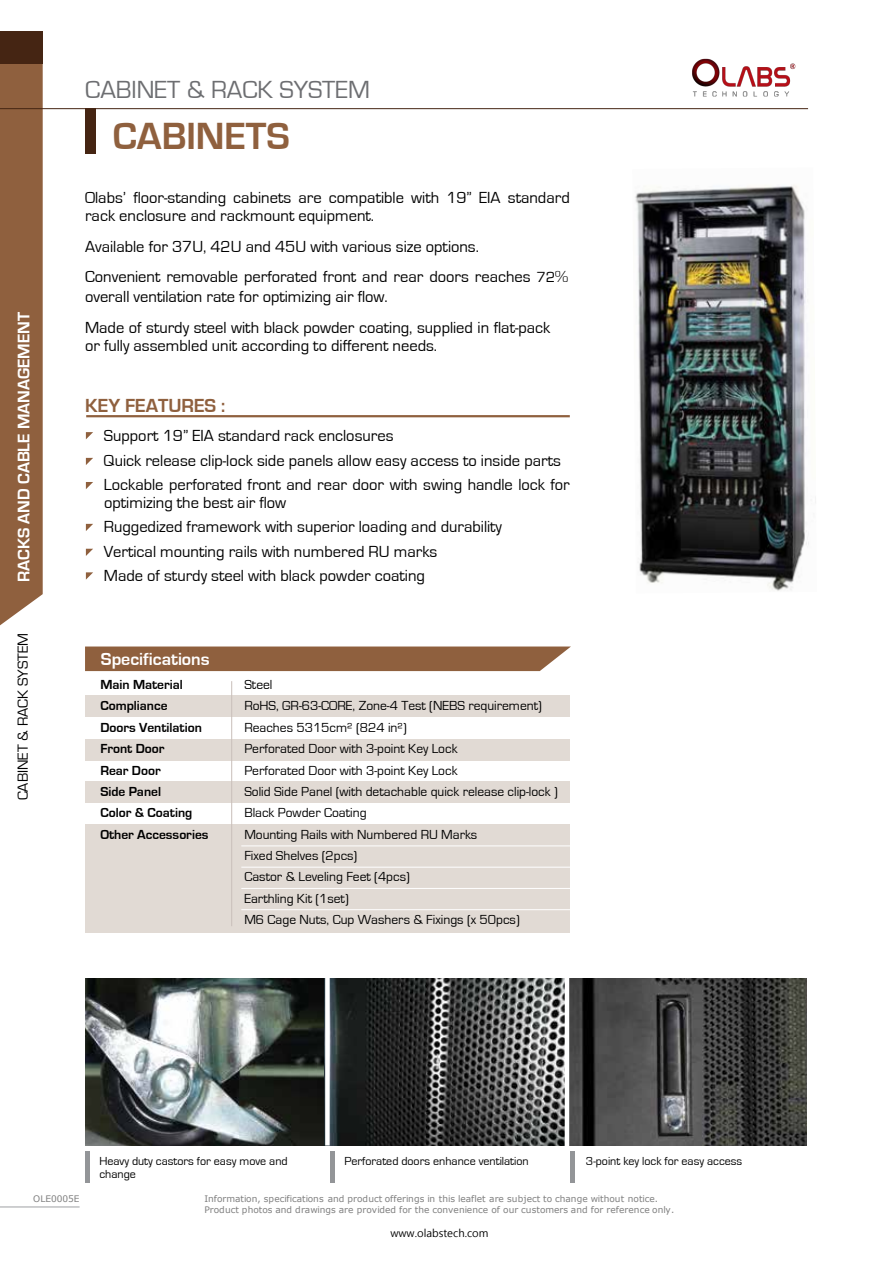
<style>
.page{position:relative;width:893px;height:1263px;background:#fff}
.page>*{position:absolute;margin:0;border:0;box-sizing:border-box;transform-origin:0 0}
.t1{font:700 39px "Eurostile";color:#8f603e}
.t2{font:25.5px "Eurostile";color:#6d6e71}
.t3{font:700 19.5px "Eurostile";color:#8f603e}
.t4{font:700 18px "Eurostile";color:#fff}
.t5{font:700 17.25px "Eurostile";color:#fff}
.t6{font:16.5px/24.3px "Eurostile";color:#000}
.t7{font:15px "Eurostile";color:#000}
.t8{font:13.5px/21.5px "Eurostile";color:#000}
.t9{font:700 13.5px "Eurostile";color:#000}
.t10{font:12px/13.5px "Eurostile";color:#000}
.t11{font:10.5px "Microsoft Jheng Hei";color:#000}
.t12{font:9px/10.8px "Verdana";letter-spacing:.005em;color:#7f7f7f}
.s1{font-size:13.5px}
</style>
<div class="page">
<div style="left:0;top:64px;width:43px;height:562px;background:#8f603e"></div>
<hr style="left:0;top:1206px;width:80px;height:1px;background:#939598">
<div style="left:0;top:31px;width:43px;height:33px;background:#452513"></div>
<div style="left:86px;top:825px;width:484px;height:108px;background:#e1dad4"></div>
<div style="left:86px;top:696px;width:484px;height:21px;background:#e1dad4"></div>
<hr style="left:0;top:108px;width:808px;height:1px;background:#452513">
<div style="left:85px;top:108px;width:11px;height:45px;background:#452513"></div>
<img style="left:635px;top:185px;width:181px;height:406px">
<svg style="left:85px;top:646px;width:486px;height:25px;background:#946747"></svg>
<svg style="left:86px;top:432px;width:7px;height:7px"></svg>
<svg style="left:86px;top:458px;width:7px;height:7px"></svg>
<svg style="left:86px;top:482px;width:7px;height:7px"></svg>
<svg style="left:86px;top:524px;width:7px;height:7px"></svg>
<svg style="left:86px;top:549px;width:7px;height:7px"></svg>
<svg style="left:86px;top:572px;width:7px;height:8px"></svg>
<img style="left:85px;top:978px;width:240px;height:167px">
<img style="left:330px;top:978px;width:477px;height:167px">
<div style="left:85px;top:1151px;width:5px;height:31px;background:#939598"></div>
<hr style="left:330px;top:1151px;width:4px;height:31px;background:#939598">
<hr style="left:570px;top:1151px;width:4px;height:31px;background:#939598">
<hr style="left:565px;top:967px;width:4px;height:180px;background:#fff">
<hr style="left:86px;top:415px;width:484px;height:2px;background:#8f603e">
<hr style="left:241px;top:845px;width:332px;height:1px;background:#fff">
<hr style="left:241px;top:867px;width:332px;height:1px;background:#fff">
<hr style="left:241px;top:888px;width:332px;height:1px;background:#fff">
<hr style="left:241px;top:909px;width:332px;height:1px;background:#fff">
<div style="left:85px;top:739px;width:484px;height:21px;background:#e1dad4"></div>
<div style="left:85px;top:782px;width:484px;height:21px;background:#e1dad4"></div>
<hr style="left:231px;top:681px;width:1px;height:245px;background:#c9bfba">
<img style="left:692px;top:58px;width:104px;height:39px">
<h2 class="t2" style="left:85px;top:77px;width:286px">CABINET &amp; RACK SYSTEM</h2>
<p class="t5" style="left:16px;top:582px;width:272px;rotate:-90deg">RACKS AND CABLE MANAGEMENT</p>
<p class="t7" style="left:16px;top:800px;width:169px;rotate:-90deg">CABINET &amp; RACK SYSTEM</p>
<h1 class="t1" style="left:113px;top:118px;width:178px">CABINETS</h1>
<p class="t6" style="left:85px;top:189px;width:486px;line-height:18px">Olabs’ floor-standing cabinets are compatible with 19” EIA standard rack enclosure and rackmount equipment.</p>
<p class="t6" style="left:85px;top:231px;width:485px;line-height:30.8px">Available for 37U, 42U and 45U with various size options.<br>Convenient removable perforated front and rear doors reaches <span class="s1">72</span>%</p>
<p class="t6" style="left:85px;top:282px;width:467px;line-height:30.8px">overall ventilation rate for optimizing air flow.<br>Made of sturdy steel with black powder coating, supplied in flat-pack</p>
<p class="t6" style="left:85px;top:334px;width:354px">or fully assembled unit according to different needs.</p>
<p class="t3" style="left:85px;top:396px;width:142px">KEY FEATURES :</p>
<p class="t6" style="left:104px;top:424px;width:467px">Support 19” EIA standard rack enclosures<br>Quick release clip-lock side panels allow easy access to inside parts<br>Lockable perforated front and rear door with swing handle lock for</p>
<p class="t6" style="left:104px;top:491px;width:400px">optimizing the best air flow<br>Ruggedized framework with superior loading and durability Vertical mounting rails with numbered RU marks<br>Made of sturdy steel with black powder coating</p>
<p class="t4" style="left:101px;top:650px;width:110px">Specifications</p>
<p class="t9" style="left:100px;top:678px;width:84px">Main Material</p>
<p class="t8" style="left:244px;top:674px;width:30px">Steel</p>
<p class="t9" style="left:100px;top:699px;width:69px">Compliance</p>
<p class="t8" style="left:244px;top:695px;width:299px">RoHS, GR-63-CORE, Zone-4 Test (NEBS requirement)</p>
<p class="t9" style="left:100px;top:721px;width:103px">Doors Ventilation</p>
<p class="t8" style="left:244px;top:717px;width:164px">Reaches 5315cm² (824 in²)</p>
<p class="t9" style="left:100px;top:742px;width:66px">Front Door</p>
<p class="t8" style="left:244px;top:738px;width:215px">Perforated Door with 3-point Key Lock</p>
<p class="t9" style="left:100px;top:764px;width:62px">Rear Door</p>
<p class="t8" style="left:244px;top:760px;width:215px">Perforated Door with 3-point Key Lock</p>
<p class="t9" style="left:100px;top:785px;width:62px">Side Panel</p>
<p class="t8" style="left:244px;top:781px;width:315px">Solid Side Panel (with detachable quick release clip-lock )</p>
<p class="t9" style="left:100px;top:806px;width:93px">Color &amp; Coating</p>
<p class="t8" style="left:244px;top:802px;width:124px">Black Powder Coating</p>
<p class="t9" style="left:100px;top:828px;width:110px">Other Accessories</p>
<p class="t8" style="left:244px;top:824px;width:277px">Mounting Rails with Numbered RU Marks<br>Fixed Shelves (2pcs)<br>Castor &amp; Leveling Feet (4pcs)<br>Earthling Kit (1set)<br>M6 Cage Nuts, Cup Washers &amp; Fixings (x 50pcs)</p>
<p class="t10" style="left:99px;top:1154px;width:190px">Heavy duty castors for easy move and change</p>
<p class="t10" style="left:344px;top:1154px;width:186px">Perforated doors enhance ventilation</p>
<p class="t10" style="left:586px;top:1154px;width:158px">3-point key lock for easy access</p>
<p class="t12" style="left:33px;top:1193px;width:48px">OLE0005E</p>
<p class="t12" style="left:205px;top:1193px;width:471px">Information, specifications and product offerings in this leaflet are subject to change without notice.<br>Product photos and drawings are provided for the convenience of our customers and for reference only.</p>
<p class="t11" style="left:390px;top:1227px;width:100px">www.olabstech.com</p>
</div>
